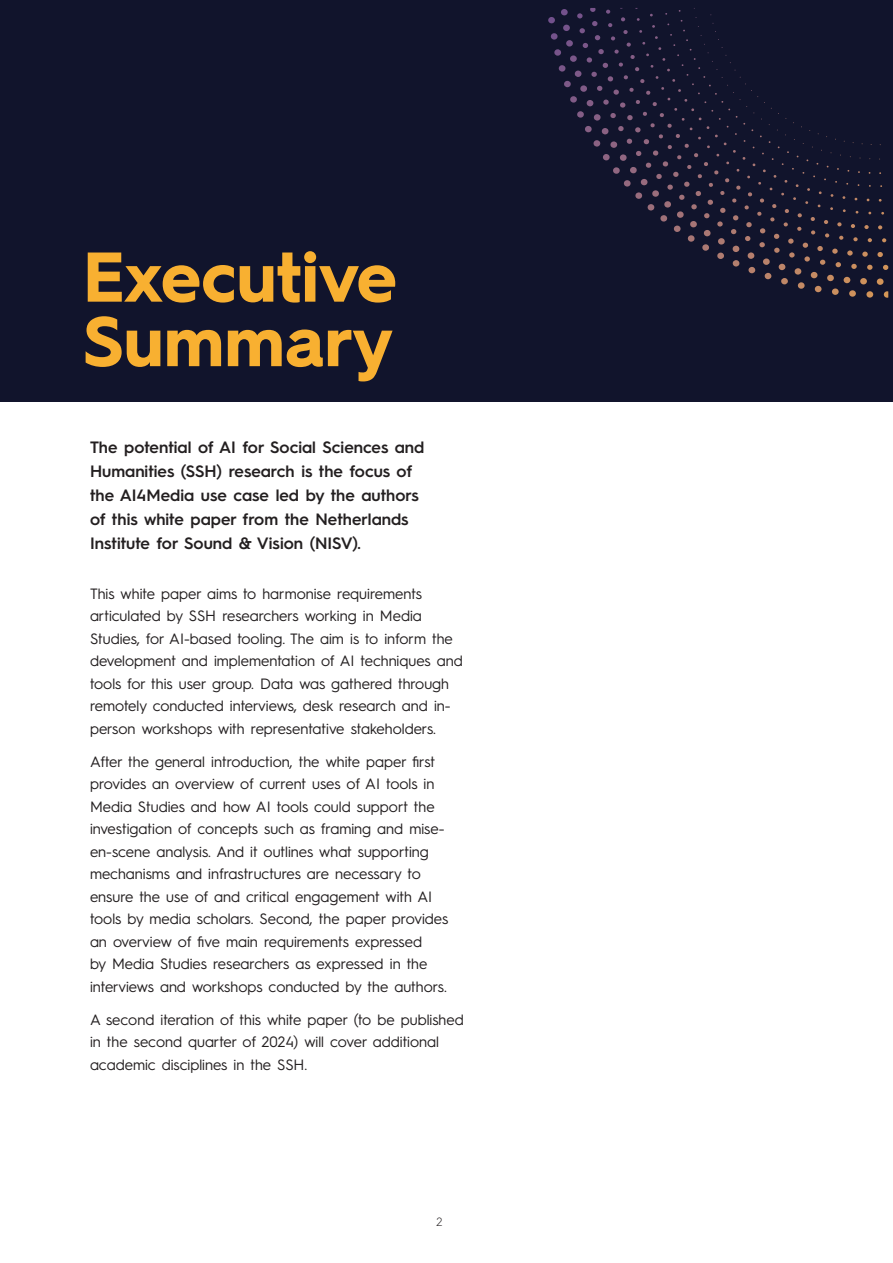
<style>
.page{position:relative;width:893px;height:1263px;background:#fff}
.page>*{position:absolute;margin:0;border:0;box-sizing:border-box;transform-origin:0 0}
.Title1{font:700 70.5px/64.5px "Hurme Geometric Sans 3";color:#f8b031}
.t1{font:600 16.5px/24px "Hurme Geometric Sans 3";color:#231f20}
.t2{font:15px/22.5px "Hurme Geometric Sans 3";color:#231f20}
.t3{font:300 12px "Hurme Geometric Sans 3";color:#231f20}
</style>
<div class="page">
<div style="left:1px;top:0;width:892px;height:402px;background:#11142c"></div>
<svg style="left:548px;top:8px;width:165px;height:18px"></svg>
<p class="Title1" style="left:83px;top:240px;width:315px">Executive<br>Summary</p>
<p class="t1" style="left:90px;top:434px;width:336px">The potential of AI for Social Sciences and Humanities (SSH) research is the focus of the AI4Media use case led by the authors of this white paper from the Netherlands Institute for Sound &amp; Vision (NISV).</p>
<p class="t2" style="left:90px;top:581px;width:374px">This white paper aims to harmonise requirements articulated by SSH researchers working in Media Studies, for AI-based tooling. The aim is to inform the development and implementation of AI techniques and tools for this user group. Data was gathered through remotely conducted interviews, desk research and in&shy;person workshops with representative stakeholders.</p>
<p class="t2" style="left:90px;top:749px;width:360px">After the general introduction, the white paper first provides an overview of current uses of AI tools in Media Studies and how AI tools could support the investigation of concepts such as framing and mise&shy;en-scene analysis. And it outlines what supporting mechanisms and infrastructures are necessary to ensure the use of and critical engagement with AI tools by media scholars. Second, the paper provides an overview of five main requirements expressed<br>by Media Studies researchers as expressed in the interviews and workshops conducted by the authors.</p>
<p class="t2" style="left:90px;top:1007px;width:375px">A second iteration of this white paper (to be published in the second quarter of 2024) will cover additional academic disciplines in the SSH.</p>
<p class="t3" style="left:436px;top:1214px;width:7px">2</p>
</div>
